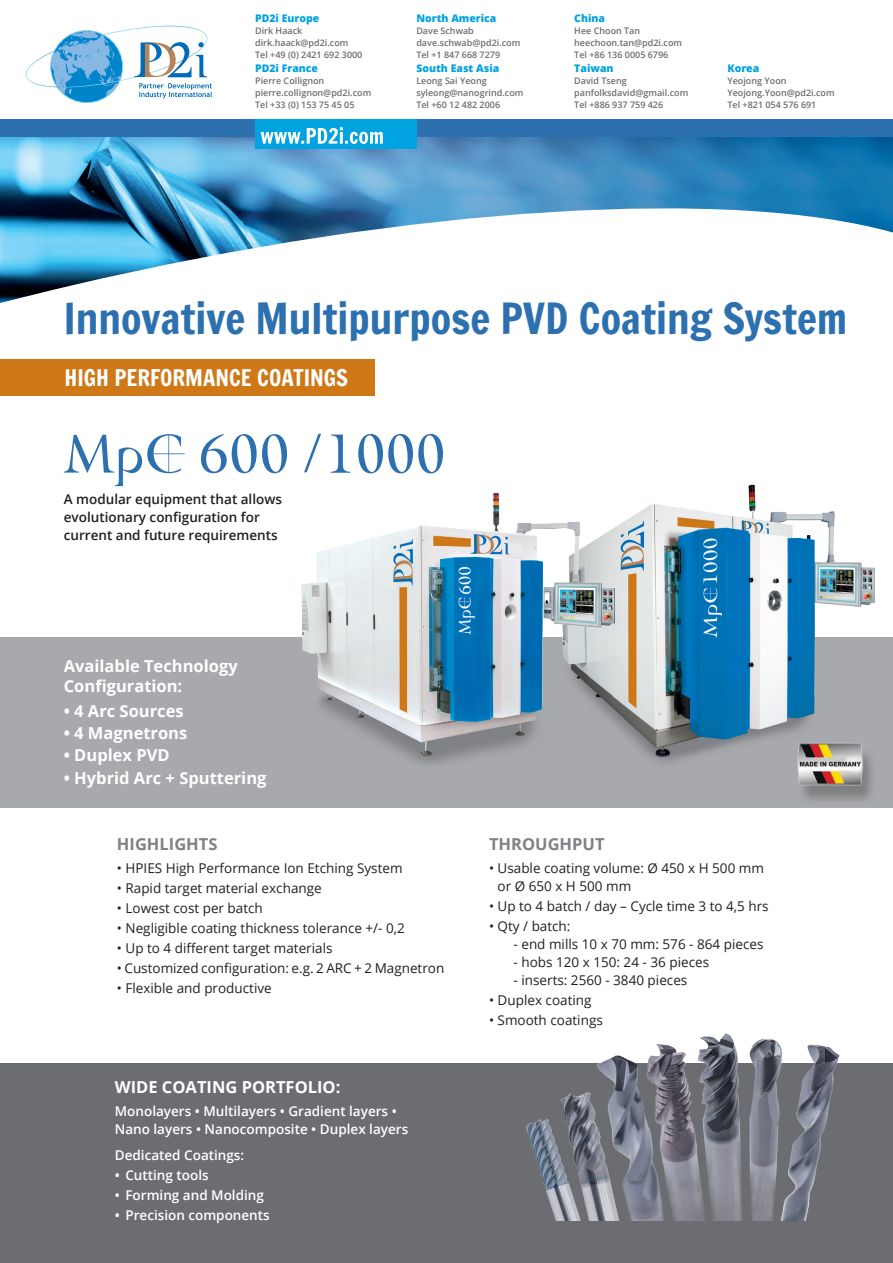
<style>
.page{position:relative;width:893px;height:1263px;background:#fff}
.page>*{position:absolute;margin:0;border:0;box-sizing:border-box;transform-origin:0 0}
.t1{font:42px "Francois One";color:#2d70af}
.t2{font:22.5px "Francois One";color:#fff}
.t3{font:700 16.5px/20.2px "Open Sans";color:#fff}
.t4{font:700 16.5px "Open Sans";color:#808285}
.t5{font:13.5px/18px "Open Sans";color:#231f20}
.t6{font:600 13.5px/18px "Open Sans";color:#fff}
.t7{font:600 13.5px/18px "Open Sans";color:#231f20}
.t8{font:800 10.5px "Open Sans";color:#00a2df}
.t9{font:600 9px/12px "Open Sans";color:#6c6d70}
</style>
<div class="page">
<div style="left:0;top:638px;width:893px;height:170px;background:#a8a9ad"></div>
<div style="left:0;top:1063px;width:893px;height:200px;background:#6c6d70"></div>
<img style="left:525px;top:1033px;width:315px;height:187px">
<img style="left:0;top:136px;width:893px;height:167px">
<div style="left:0;top:119px;width:893px;height:17px;background:#2d70af"></div>
<svg style="left:26px;top:26px;width:186px;height:72px"></svg>
<div style="left:255px;top:119px;width:162px;height:30px;background:#00a2df"></div>
<svg style="left:261px;top:127px;width:122px;height:17px"></svg>
<div style="left:0;top:359px;width:375px;height:37px;background:#cf7817"></div>
<div style="left:797px;top:748px;width:81px;height:57px;background:#231f20;opacity:.3"></div>
<img style="left:797px;top:770px;width:66px;height:18px">
<img style="left:626px;top:484px;width:266px;height:286px">
<img style="left:292px;top:492px;width:334px;height:273px">
<svg style="left:64px;top:434px;width:223px;height:52px"></svg>
<svg style="left:304px;top:434px;width:17px;height:38px"></svg>
<svg style="left:331px;top:434px;width:112px;height:39px"></svg>
<p class="t8" style="left:255px;top:10px;width:66px">PD2i Europe</p>
<p class="t9" style="left:255px;top:25px;width:109px">Dirk Haack dirk.haack@pd2i.com<br>Tel +49 (0) 2421 692 3000</p>
<p class="t8" style="left:255px;top:61px;width:64px">PD2i France</p>
<p class="t9" style="left:255px;top:75px;width:118px">Pierre Collignon pierre.collignon@pd2i.com<br>Tel +33 (0) 153 75 45 05</p>
<p class="t8" style="left:416px;top:10px;width:82px">North America</p>
<p class="t9" style="left:416px;top:25px;width:106px">Dave Schwab dave.schwab@pd2i.com<br>Tel +1 847 668 7279</p>
<p class="t8" style="left:416px;top:61px;width:85px">South East Asia</p>
<p class="t9" style="left:416px;top:75px;width:109px">Leong Sai Yeong syleong@nanogrind.com<br>Tel +60 12 482 2006</p>
<p class="t8" style="left:574px;top:10px;width:32px">China</p>
<p class="t9" style="left:574px;top:25px;width:109px">Hee Choon Tan heechoon.tan@pd2i.com<br>Tel +86 136 0005 6796</p>
<p class="t8" style="left:574px;top:61px;width:41px">Taiwan</p>
<p class="t9" style="left:574px;top:75px;width:116px">David Tseng panfolksdavid@gmail.com<br>Tel +886 937 759 426</p>
<p class="t8" style="left:727px;top:61px;width:33px">Korea</p>
<p class="t9" style="left:727px;top:75px;width:109px">Yeojong Yoon<br>Yeojong.Yoon@pd2i.com<br>Tel +821 054 576 691</p>
<h1 class="t1" style="left:64px;top:288px;width:785px">Innovative Multipurpose PVD Coating System</h1>
<h2 class="t2" style="left:64px;top:362px;width:285px">HIGH PERFORMANCE COATINGS</h2>
<p class="t7" style="left:64px;top:489px;width:220px">A modular equipment that allows evolutionary configuration for current and future requirements</p>
<p class="t3" style="left:64px;top:655px;width:175px">Available Technology<br>Configuration:</p>
<p class="t3" style="left:64px;top:700px;width:121px">• 4 Arc Sources</p>
<p class="t3" style="left:64px;top:722px;width:125px">• 4 Magnetrons</p>
<p class="t3" style="left:64px;top:745px;width:107px">• Duplex PVD</p>
<p class="t3" style="left:64px;top:767px;width:204px">• Hybrid Arc + Sputtering</p>
<p class="t4" style="left:117px;top:833px;width:102px">HIGHLIGHTS</p>
<p class="t5" style="left:117px;top:858px;width:287px">• HPIES High Performance Ion Etching System</p>
<p class="t5" style="left:117px;top:878px;width:206px">• Rapid target material exchange</p>
<p class="t5" style="left:117px;top:899px;width:147px">• Lowest cost per batch</p>
<p class="t5" style="left:117px;top:919px;width:289px">• Negligible coating thickness tolerance +/- 0,2</p>
<p class="t5" style="left:117px;top:939px;width:217px">• Up to 4 different target materials</p>
<p class="t5" style="left:117px;top:959px;width:329px">• Customized configuration: e.g. 2 ARC + 2 Magnetron</p>
<p class="t5" style="left:117px;top:979px;width:156px">• Flexible and productive</p>
<p class="t3" style="left:115px;top:1077px;width:227px">WIDE COATING PORTFOLIO:</p>
<p class="t6" style="left:115px;top:1101px;width:295px">Monolayers • Multilayers • Gradient layers •<br>Nano layers • Nanocomposite • Duplex layers</p>
<p class="t6" style="left:115px;top:1146px;width:131px">Dedicated Coatings:</p>
<p class="t6" style="left:115px;top:1166px;width:95px">• Cutting tools</p>
<p class="t6" style="left:115px;top:1186px;width:151px">• Forming and Molding</p>
<p class="t6" style="left:115px;top:1206px;width:156px">• Precision components</p>
<p class="t4" style="left:489px;top:833px;width:117px">THROUGHPUT</p>
<p class="t5" style="left:497px;top:858px;width:268px;text-indent:-9px">• Usable coating volume: Ø 450 x H 500 mm or Ø 650 x H 500 mm</p>
<p class="t5" style="left:489px;top:896px;width:281px">• Up to 4 batch / day – Cycle time 3 to 4,5 hrs</p>
<p class="t5" style="left:489px;top:917px;width:83px">• Qty / batch:</p>
<p class="t5" style="left:514px;top:935px;width:251px">- end mills 10 x 70 mm: 576 - 864 pieces</p>
<p class="t5" style="left:514px;top:953px;width:197px">- hobs 120 x 150: 24 - 36 pieces</p>
<p class="t5" style="left:514px;top:971px;width:175px">- inserts: 2560 - 3840 pieces</p>
<p class="t5" style="left:489px;top:991px;width:104px">• Duplex coating</p>
<p class="t5" style="left:489px;top:1011px;width:115px">• Smooth coatings</p>
</div>
